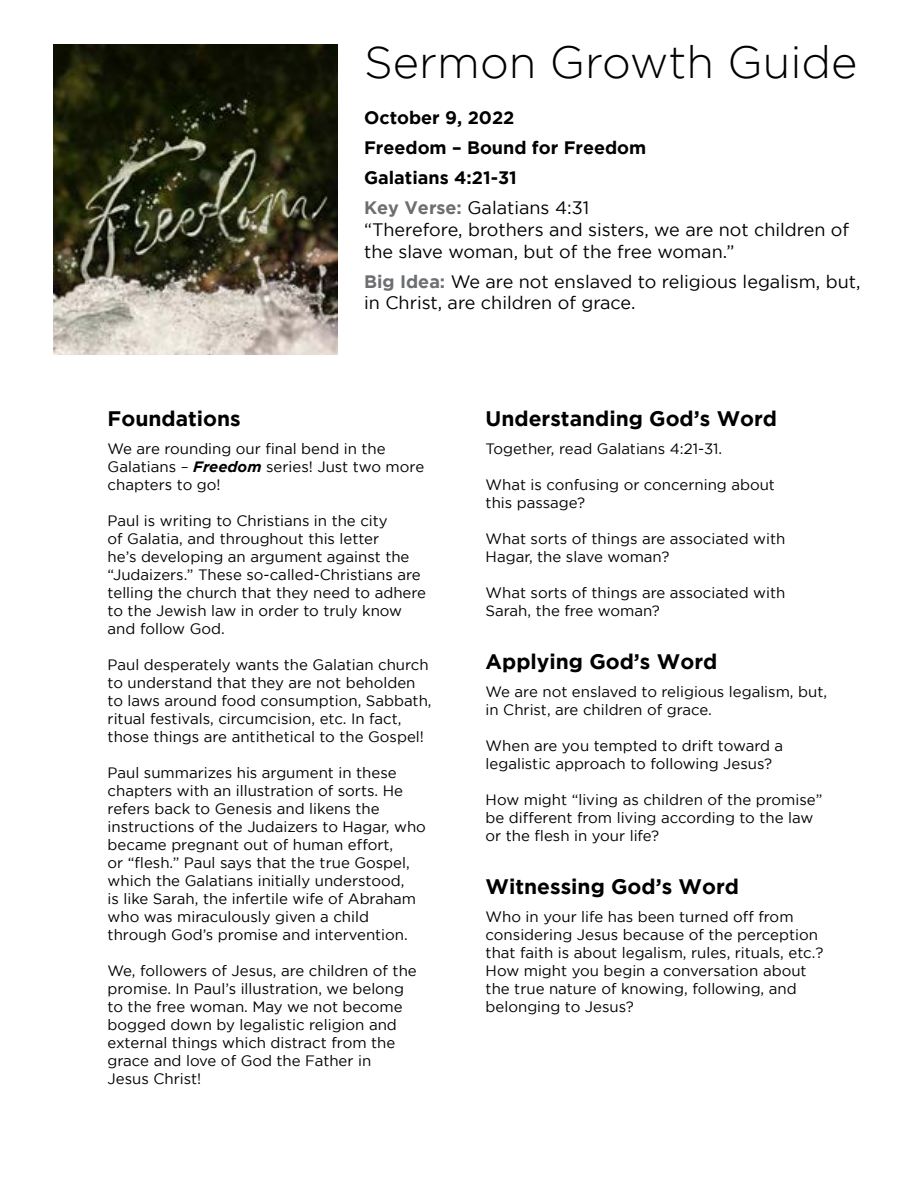
<style>
.page{position:relative;width:918px;height:1188px;background:#fff}
.page>*{position:absolute;margin:0;border:0;box-sizing:border-box;transform-origin:0 0}
.t1{font:300 45px "Gotham";color:#000}
.t2{font:700 21px "Gotham";color:#000}
.t3{font:18px/21.6px "Gotham";color:#000}
.t4{font:700 18px/30px "Gotham";color:#000}
.t5{font:15px/18px "Gotham";color:#000}
.s1{color:#6d6e71}
.s2{font-weight:400}
.s3{font-weight:700;color:#6d6e71}
.s4{font-weight:700;font-style:italic}
</style>
<div class="page">
<img style="left:54px;top:45px;width:283px;height:310px">
<h1 class="t1" style="left:364px;top:37px;width:495px">Sermon Growth Guide</h1>
<p class="t4" style="left:364px;top:103px;width:284px">October 9, 2022<br>Freedom – Bound for Freedom<br>Galatians 4:21-31<br><span class="s1">Key Verse:</span> <span class="s2">Galatians 4:31</span></p>
<p class="t3" style="left:364px;top:219px;width:487px">“Therefore, brothers and sisters, we are not children of the slave woman, but of the free woman.”</p>
<p class="t3" style="left:364px;top:270px;width:498px"><span class="s3">Big Idea:</span> We are not enslaved to religious legalism, but, in Christ, are children of grace.</p>
<h2 class="t2" style="left:108px;top:406px;width:135px">Foundations</h2>
<p class="t5" style="left:108px;top:440px;width:318px">We are rounding our final bend in the<br>Galatians – <span class="s4">Freedom</span> series! Just two more chapters to go!</p>
<p class="t5" style="left:108px;top:512px;width:320px">Paul is writing to Christians in the city<br>of Galatia, and throughout this letter<br>he’s developing an argument against the “Judaizers.” These so-called-Christians are telling the church that they need to adhere to the Jewish law in order to truly know and follow God.</p>
<p class="t5" style="left:108px;top:656px;width:325px">Paul desperately wants the Galatian church to understand that they are not beholden to laws around food consumption, Sabbath, ritual festivals, circumcision, etc. In fact, those things are antithetical to the Gospel!</p>
<p class="t5" style="left:108px;top:764px;width:320px">Paul summarizes his argument in these chapters with an illustration of sorts. He refers back to Genesis and likens the instructions of the Judaizers to Hagar, who became pregnant out of human effort,<br>or “flesh.” Paul says that the true Gospel, which the Galatians initially understood,<br>is like Sarah, the infertile wife of Abraham who was miraculously given a child through God’s promise and intervention.</p>
<p class="t5" style="left:108px;top:962px;width:311px">We, followers of Jesus, are children of the promise. In Paul’s illustration, we belong to the free woman. May we not become bogged down by legalistic religion and external things which distract from the grace and love of God the Father in<br>Jesus Christ!</p>
<h2 class="t2" style="left:486px;top:406px;width:293px">Understanding God’s Word</h2>
<p class="t5" style="left:486px;top:440px;width:238px">Together, read Galatians 4:21-31.</p>
<p class="t5" style="left:486px;top:476px;width:291px">What is confusing or concerning about this passage?</p>
<p class="t5" style="left:486px;top:530px;width:301px">What sorts of things are associated with<br>Hagar, the slave woman?</p>
<p class="t5" style="left:486px;top:584px;width:301px">What sorts of things are associated with<br>Sarah, the free woman?</p>
<h2 class="t2" style="left:486px;top:649px;width:233px">Applying God’s Word</h2>
<p class="t5" style="left:486px;top:683px;width:343px">We are not enslaved to religious legalism, but, in Christ, are children of grace.</p>
<p class="t5" style="left:486px;top:737px;width:299px">When are you tempted to drift toward a legalistic approach to following Jesus?</p>
<p class="t5" style="left:486px;top:791px;width:338px">How might “living as children of the promise” be different from living according to the law or the flesh in your life?</p>
<h2 class="t2" style="left:486px;top:874px;width:255px">Witnessing God’s Word</h2>
<p class="t5" style="left:486px;top:908px;width:339px">Who in your life has been turned off from considering Jesus because of the perception that faith is about legalism, rules, rituals, etc.?<br>How might you begin a conversation about the true nature of knowing, following, and belonging to Jesus?</p>
</div>
